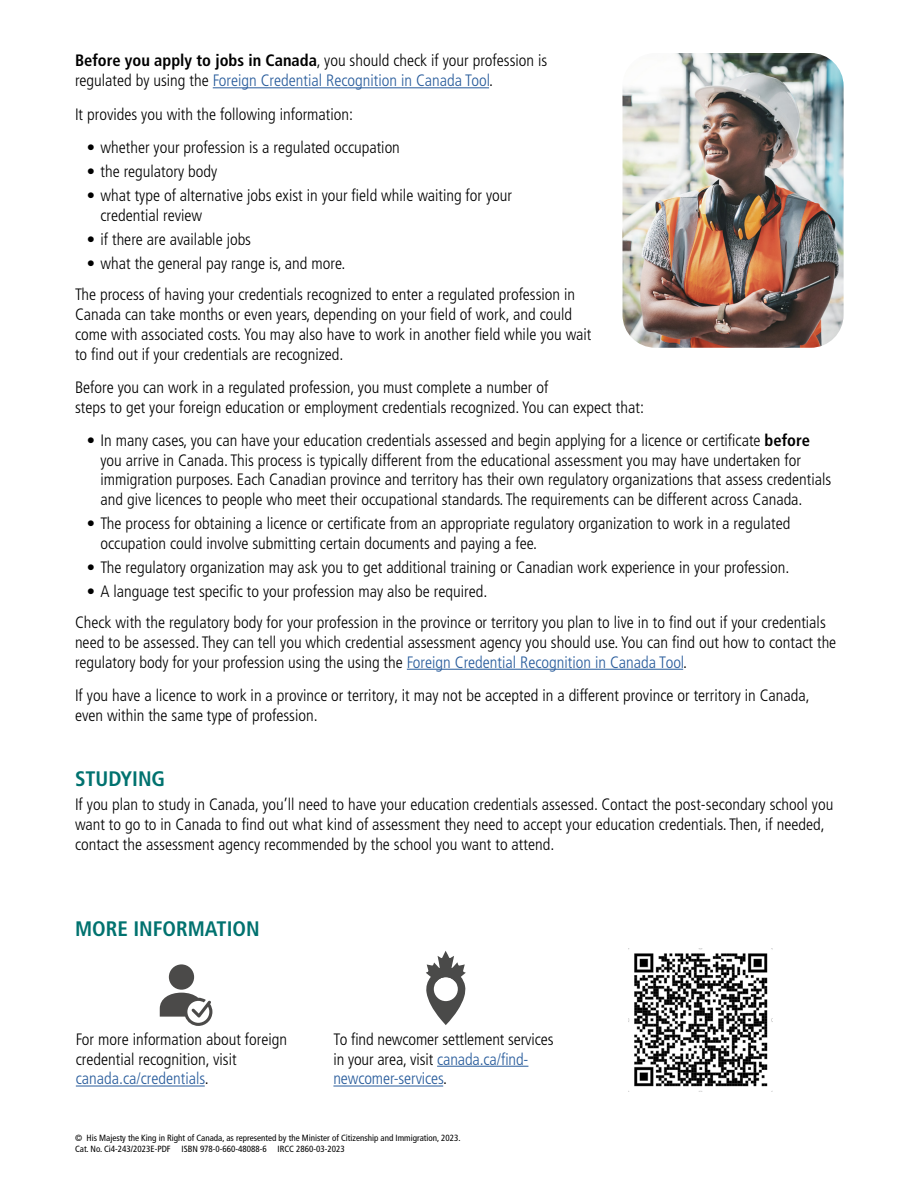
<style>
.page{position:relative;width:918px;height:1188px;background:#fff}
.page>*{position:absolute;margin:0;border:0;box-sizing:border-box;transform-origin:0 0}
.t1{font:700 condensed 21px "Frutiger LT Pro";color:#00726f}
.t2{font:300 condensed 16.5px/19.8px "Frutiger LT Pro";color:#000}
.t3{font:condensed 9px "Frutiger LT Pro";color:#000}
.s1{font-weight:700}
.s2{color:#275b9b}
</style>
<div class="page">
<div style="left:169px;top:964px;width:25px;height:26px;background:#4b4a49;border-radius:50%"></div>
<svg style="left:160px;top:993px;width:52px;height:33px"></svg>
<img style="left:629px;top:949px;width:143px;height:138px">
<hr style="left:213px;top:87px;width:276px;height:1px;background:#275b9b">
<hr style="left:407px;top:669px;width:276px;height:1px;background:#275b9b">
<hr style="left:76px;top:1086px;width:129px;height:1px;background:#275b9b">
<hr style="left:437px;top:1066px;width:91px;height:1px;background:#275b9b">
<hr style="left:333px;top:1086px;width:110px;height:1px;background:#275b9b">
<svg style="left:426px;top:951px;width:40px;height:74px"></svg>
<img style="left:622px;top:53px;width:222px;height:295px">
<p class="t2" style="left:75px;top:51px;width:474px"><span class="s1">Before you apply to jobs in Canada</span>, you should check if your profession is regulated by using the <span class="s2">Foreign Credential Recognition in Canada Tool</span>.</p>
<p class="t2" style="left:75px;top:104px;width:280px">It provides you with the following information:</p>
<p class="t2" style="left:87px;top:138px;width:314px">• whether your profession is a regulated occupation</p>
<p class="t2" style="left:87px;top:162px;width:132px">• the regulatory body</p>
<p class="t2" style="left:100px;top:186px;width:413px;text-indent:-13px">• what type of alternative jobs exist in your field while waiting for your credential review</p>
<p class="t2" style="left:87px;top:229px;width:166px">• if there are available jobs</p>
<p class="t2" style="left:87px;top:253px;width:260px">• what the general pay range is, and more.</p>
<p class="t2" style="left:75px;top:285px;width:518px">The process of having your credentials recognized to enter a regulated profession in Canada can take months or even years, depending on your field of work, and could come with associated costs. You may also have to work in another field while you wait to find out if your credentials are recognized.</p>
<p class="t2" style="left:75px;top:378px;width:570px">Before you can work in a regulated profession, you must complete a number of<br>steps to get your foreign education or employment credentials recognized. You can expect that:</p>
<p class="t2" style="left:100px;top:431px;width:732px;text-indent:-13px">• In many cases, you can have your education credentials assessed and begin applying for a licence or certificate <span class="s1">before </span>you arrive in Canada. This process is typically different from the educational assessment you may have undertaken for immigration purposes. Each Canadian province and territory has their own regulatory organizations that assess credentials and give licences to people who meet their occupational standards. The requirements can be different across Canada.</p>
<p class="t2" style="left:100px;top:514px;width:691px;text-indent:-13px">• The process for obtaining a licence or certificate from an appropriate regulatory organization to work in a regulated occupation could involve submitting certain documents and paying a fee.</p>
<p class="t2" style="left:87px;top:557px;width:704px">• The regulatory organization may ask you to get additional training or Canadian work experience in your profession.</p>
<p class="t2" style="left:87px;top:581px;width:402px">• A language test specific to your profession may also be required.</p>
<p class="t2" style="left:75px;top:613px;width:763px">Check with the regulatory body for your profession in the province or territory you plan to live in to find out if your credentials need to be assessed. They can tell you which credential assessment agency you should use. You can find out how to contact the regulatory body for your profession using the using the <span class="s2">Foreign Credential Recognition in Canada Tool</span>.</p>
<p class="t2" style="left:75px;top:686px;width:736px">If you have a licence to work in a province or territory, it may not be accepted in a different province or territory in Canada, even within the same type of profession.</p>
<h2 class="t1" style="left:75px;top:766px;width:92px">STUDYING</h2>
<p class="t2" style="left:75px;top:795px;width:760px">If you plan to study in Canada, you’ll need to have your education credentials assessed. Contact the post-secondary school you want to go to in Canada to find out what kind of assessment they need to accept your education credentials. Then, if needed, contact the assessment agency recommended by the school you want to attend.</p>
<h2 class="t1" style="left:75px;top:916px;width:186px">MORE INFORMATION</h2>
<p class="t2" style="left:76px;top:1029px;width:213px">For more information about foreign credential recognition, visit <span class="s2">canada.ca/credentials</span>.</p>
<p class="t2" style="left:333px;top:1029px;width:222px">To find newcomer settlement services in your area, visit <span class="s2">canada.ca/find&shy;newcomer-services</span>.</p>
<p class="t3" style="left:75px;top:1132px;width:387px">© His Majesty the King in Right of Canada, as represented by the Minister of Citizenship and Immigration, 2023.</p>
<p class="t3" style="left:75px;top:1143px;width:97px">Cat. No. Ci4-243/2023E-PDF</p>
<p class="t3" style="left:181px;top:1143px;width:87px">ISBN 978-0-660-48088-6</p>
<p class="t3" style="left:278px;top:1143px;width:69px">IRCC 2860-03-2023</p>
</div>
